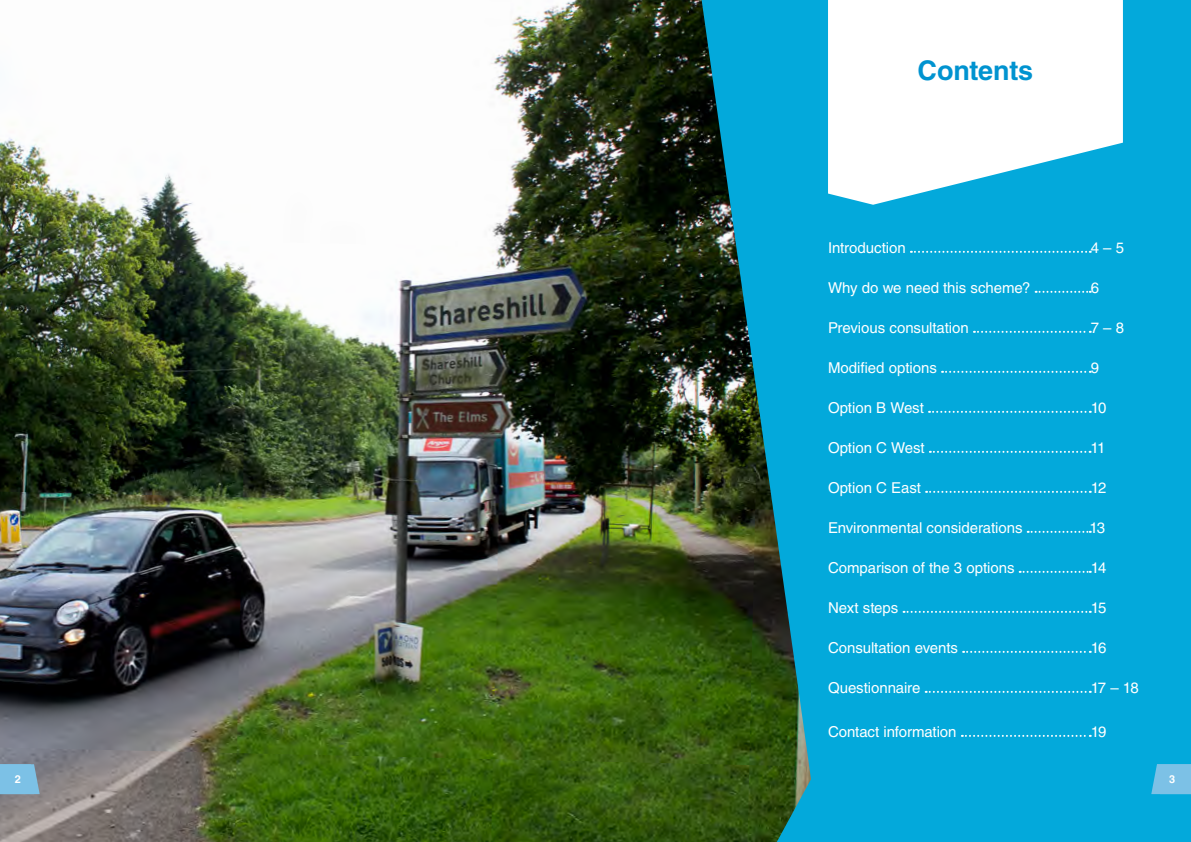
<style>
.page{position:relative;width:1191px;height:842px;background:#fff}
.page>*{position:absolute;margin:0;border:0;box-sizing:border-box;transform-origin:0 0}
.t1{font:700 27px "Helvetica LT Std";letter-spacing:-.01em;color:#0093d0}
.t2{font:15px "Helvetica LT Std";letter-spacing:-.005em;color:#fff}
.t3{font:700 11px "Helvetica LT Std";color:#fff}
</style>
<div class="page">
<div style="left:645px;top:0;width:546px;height:842px;background:#03a9db"></div>
<img style="left:0;top:0;width:811px;height:842px">
<svg style="left:828px;top:0;width:295px;height:205px;background:#ddf3fa"></svg>
<svg style="left:911px;top:251px;width:179px;height:2px"></svg>
<svg style="left:1035px;top:291px;width:55px;height:2px"></svg>
<svg style="left:974px;top:331px;width:116px;height:2px"></svg>
<svg style="left:942px;top:371px;width:148px;height:2px"></svg>
<svg style="left:929px;top:411px;width:161px;height:2px"></svg>
<svg style="left:930px;top:451px;width:160px;height:2px"></svg>
<svg style="left:926px;top:491px;width:164px;height:2px"></svg>
<svg style="left:1027px;top:531px;width:63px;height:2px"></svg>
<svg style="left:1019px;top:571px;width:71px;height:2px"></svg>
<svg style="left:903px;top:611px;width:187px;height:2px"></svg>
<svg style="left:963px;top:651px;width:127px;height:2px"></svg>
<svg style="left:925px;top:691px;width:165px;height:2px"></svg>
<svg style="left:962px;top:735px;width:128px;height:2px"></svg>
<svg style="left:1151px;top:764px;width:40px;height:30px"></svg>
<svg style="left:0;top:764px;width:40px;height:30px"></svg>
<h1 class="t1" style="left:917px;top:54px;width:117px">Contents</h1>
<p class="t2" style="left:828px;top:239px;width:79px">Introduction</p>
<p class="t2" style="left:1090px;top:239px;width:35px">4 – 5</p>
<p class="t2" style="left:828px;top:279px;width:204px">Why do we need this scheme?</p>
<p class="t2" style="left:1090px;top:279px;width:10px">6</p>
<p class="t2" style="left:828px;top:319px;width:142px">Previous consultation</p>
<p class="t2" style="left:1090px;top:319px;width:35px">7 – 8</p>
<p class="t2" style="left:828px;top:359px;width:110px">Modified options</p>
<p class="t2" style="left:1090px;top:359px;width:10px">9</p>
<p class="t2" style="left:828px;top:399px;width:97px">Option B West</p>
<p class="t2" style="left:1090px;top:399px;width:17px">10</p>
<p class="t2" style="left:828px;top:439px;width:98px">Option C West</p>
<p class="t2" style="left:1090px;top:439px;width:16px">11</p>
<p class="t2" style="left:828px;top:479px;width:94px">Option C East</p>
<p class="t2" style="left:1090px;top:479px;width:17px">12</p>
<p class="t2" style="left:828px;top:519px;width:196px">Environmental considerations</p>
<p class="t2" style="left:1089px;top:519px;width:17px">13</p>
<p class="t2" style="left:828px;top:559px;width:188px">Comparison of the 3 options</p>
<p class="t2" style="left:1090px;top:559px;width:17px">14</p>
<p class="t2" style="left:828px;top:599px;width:72px">Next steps</p>
<p class="t2" style="left:1090px;top:599px;width:17px">15</p>
<p class="t2" style="left:828px;top:639px;width:131px">Consultation events</p>
<p class="t2" style="left:1090px;top:639px;width:17px">16</p>
<p class="t2" style="left:828px;top:679px;width:94px">Questionnaire</p>
<p class="t2" style="left:1090px;top:679px;width:49px">17 – 18</p>
<p class="t2" style="left:828px;top:723px;width:130px">Contact information</p>
<p class="t2" style="left:1090px;top:723px;width:17px">19</p>
<p class="t3" style="left:15px;top:772px;width:8px">2</p>
<p class="t3" style="left:1169px;top:772px;width:8px">3</p>
</div>
